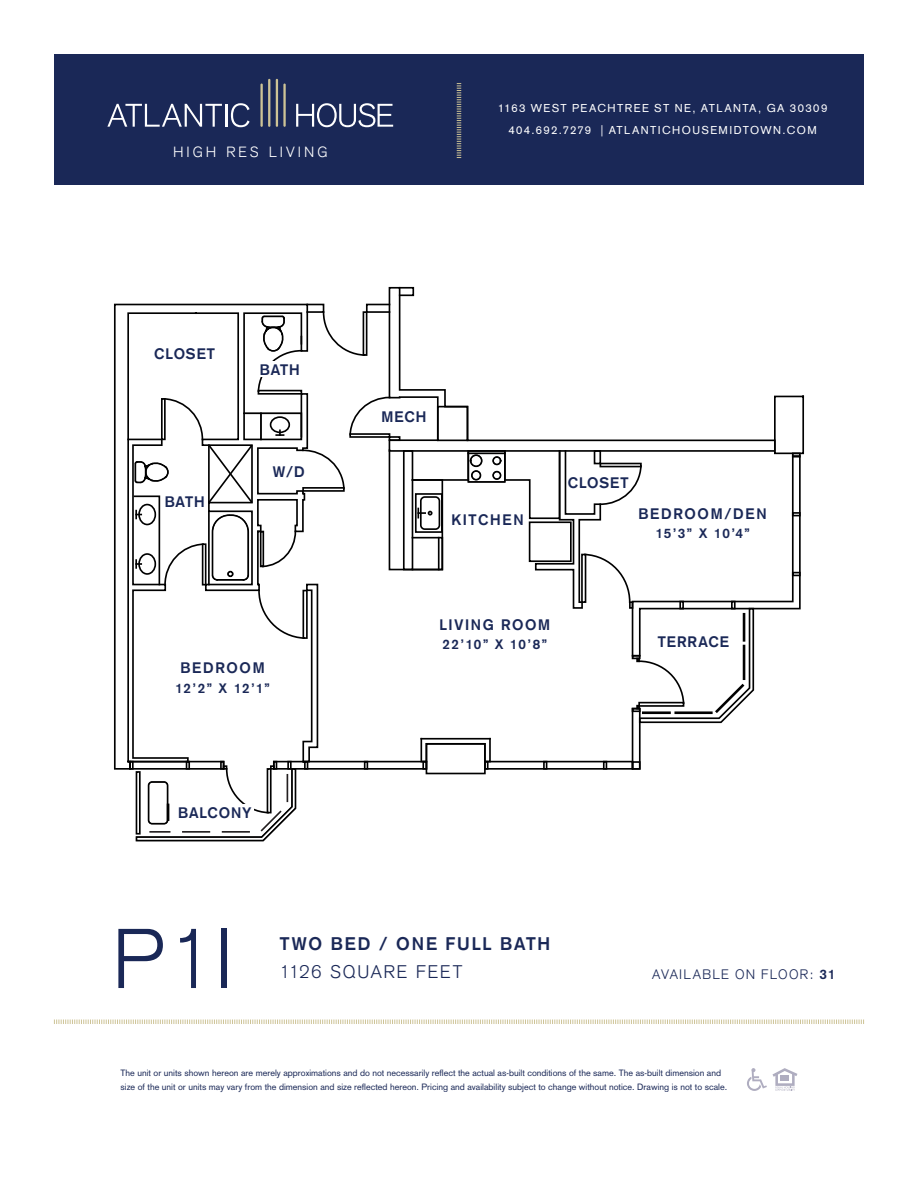
<style>
.page{position:relative;width:918px;height:1188px;background:#fff}
.page>*{position:absolute;margin:0;border:0;box-sizing:border-box;transform-origin:0 0}
.t1{font:300 83.1px "Akzidenz Grotesk";color:#1a2857}
.t2{font:700 18px "Akzidenz Grotesk";letter-spacing:.105em;color:#1a2857}
.t3{font:300 18px "Akzidenz Grotesk";letter-spacing:.1em;color:#1a2857}
.t4{font:700 15px "Akzidenz Grotesk";letter-spacing:.07em;color:#1a2857}
.t5{font:700 15px "Akzidenz Grotesk";letter-spacing:.115em;color:#1a2857}
.t6{font:700 15px "Akzidenz Grotesk";letter-spacing:.11em;color:#1a2857}
.t7{font:300 14.55px "Akzidenz Grotesk";letter-spacing:.21em;color:#fff}
.t8{font:700 13.5px "Akzidenz Grotesk";letter-spacing:.075em;color:#1a2857}
.t9{font:300 13.5px "Akzidenz Grotesk";letter-spacing:.09em;color:#1a2857}
.t10{font:11.25px/22.5px "Akzidenz Grotesk";letter-spacing:.125em;color:#fff;text-align:center}
.t11{font:9px/13.5px "Akzidenz Grotesk";color:#1a2857}
.s1{font-weight:700}
</style>
<div class="page">
<div style="left:54px;top:54px;width:810px;height:131px;background:#1a2857"></div>
<svg style="left:107px;top:104px;width:115px;height:23px"></svg>
<hr style="left:225px;top:104px;width:2px;height:23px;background:#fff">
<svg style="left:231px;top:103px;width:19px;height:24px"></svg>
<svg style="left:296px;top:103px;width:97px;height:24px"></svg>
<hr style="left:260px;top:84px;width:3px;height:43px;background:#cdc396">
<hr style="left:268px;top:79px;width:2px;height:48px;background:#cdc396">
<hr style="left:276px;top:79px;width:2px;height:48px;background:#cdc396">
<hr style="left:283px;top:84px;width:3px;height:43px;background:#cdc396">
<svg style="left:457px;top:83px;width:4px;height:75px"></svg>
<svg style="left:54px;top:1019px;width:810px;height:5px"></svg>
<svg style="left:747px;top:1068px;width:50px;height:23px"></svg>
<div style="left:484px;top:761px;width:149px;height:9px;border:2px solid #000"></div>
<div style="left:632px;top:708px;width:9px;height:62px;border:2px solid #000"></div>
<div style="left:467px;top:450px;width:39px;height:33px;border:2px solid #000"></div>
<hr style="left:468px;top:453px;width:37px;height:1px;background:#000">
<div style="left:492px;top:456px;width:9px;height:9px;border:2px solid #000;border-radius:50%"></div>
<div style="left:492px;top:471px;width:9px;height:9px;border:2px solid #000;border-radius:50%"></div>
<div style="left:306px;top:304px;width:18px;height:9px;border:2px solid #000"></div>
<div style="left:366px;top:304px;width:24px;height:9px;border:2px solid #000"></div>
<div style="left:399px;top:287px;width:15px;height:9px;border:2px solid #000"></div>
<svg style="left:114px;top:303px;width:195px;height:467px"></svg>
<svg style="left:543px;top:761px;width:4px;height:9px"></svg>
<svg style="left:603px;top:761px;width:4px;height:9px"></svg>
<div style="left:632px;top:761px;width:9px;height:9px;border:2px solid #000"></div>
<svg style="left:503px;top:395px;width:302px;height:329px"></svg>
<div style="left:731px;top:601px;width:5px;height:8px;border:2px solid #000"></div>
<div style="left:679px;top:601px;width:5px;height:8px;border:2px solid #000"></div>
<svg style="left:127px;top:310px;width:365px;height:532px"></svg>
<div style="left:657px;top:634px;width:73px;height:15px;background:#fff"></div>
<div style="left:176px;top:805px;width:78px;height:15px;background:#fff"></div>
<div style="left:256px;top:361px;width:48px;height:15px;background:#fff"></div>
<div style="left:568px;top:477px;width:60px;height:13px;background:#fff"></div>
<div style="left:154px;top:348px;width:61px;height:13px;background:#fff"></div>
<h3 class="t7" style="left:173px;top:143px;width:156px">HIGH RES LIVING</h3>
<p class="t10" style="left:498px;top:97px;width:331px">1163 WEST PEACHTREE ST NE, ATLANTA, GA 30309<br>404.692.7279 | ATLANTICHOUSEMIDTOWN.COM</p>
<h3 class="t4" style="left:154px;top:345px;width:62px">CLOSET</h3>
<h3 class="t4" style="left:165px;top:493px;width:41px">BATH</h3>
<h3 class="t4" style="left:260px;top:360px;width:41px">BATH</h3>
<h3 class="t4" style="left:273px;top:462px;width:33px">W/D</h3>
<h3 class="t5" style="left:180px;top:659px;width:86px">BEDROOM</h3>
<h3 class="t8" style="left:175px;top:680px;width:96px">12’2” X 12’1”</h3>
<h3 class="t4" style="left:178px;top:804px;width:75px">BALCONY</h3>
<h3 class="t4" style="left:381px;top:408px;width:46px">MECH</h3>
<h3 class="t5" style="left:451px;top:511px;width:74px">KITCHEN</h3>
<h3 class="t4" style="left:568px;top:474px;width:62px">CLOSET</h3>
<h3 class="t5" style="left:639px;top:505px;width:130px">BEDROOM/DEN</h3>
<h3 class="t8" style="left:655px;top:526px;width:96px">15’3” X 10’4”</h3>
<h3 class="t6" style="left:440px;top:616px;width:112px">LIVING ROOM</h3>
<h3 class="t8" style="left:443px;top:637px;width:106px">22’10” X 10’8”</h3>
<h3 class="t4" style="left:658px;top:633px;width:73px">TERRACE</h3>
<h1 class="t1" style="left:112px;top:911px;width:123px">P1I</h1>
<h2 class="t2" style="left:280px;top:933px;width:272px">TWO BED / ONE FULL BATH</h2>
<h2 class="t3" style="left:280px;top:961px;width:184px">1126 SQUARE FEET</h2>
<h3 class="t9" style="left:652px;top:966px;width:184px">AVAILABLE ON FLOOR: <span class="s1">31</span></h3>
<p class="t11" style="left:121px;top:1066px;width:608px">The unit or units shown hereon are merely approximations and do not necessarily reflect the actual as-built conditions of the same. The as-built dimension and size of the unit or units may vary from the dimension and size reflected hereon. Pricing and availability subject to change without notice. Drawing is not to scale.</p>
</div>
